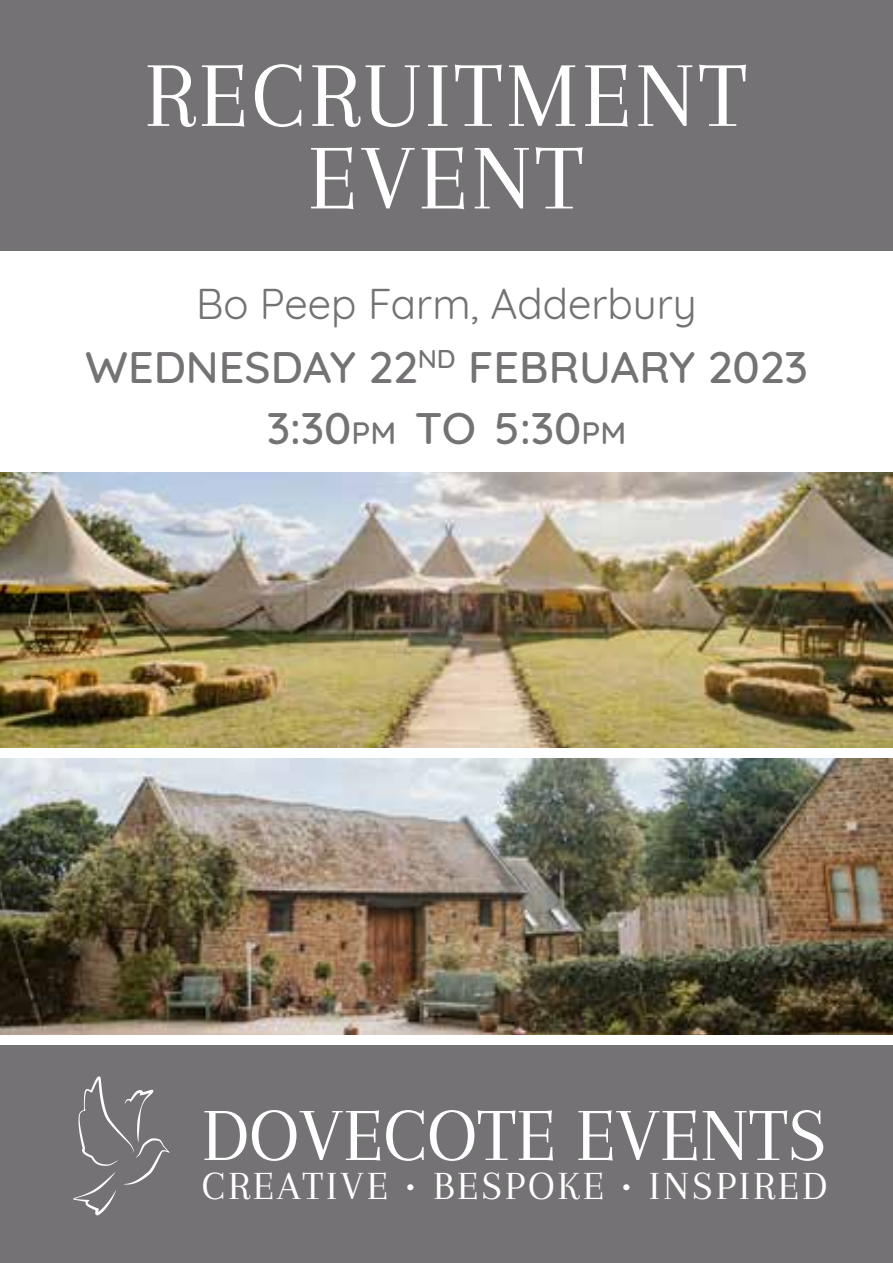
<style>
.page{position:relative;width:893px;height:1263px;background:#fff}
.page>*{position:absolute;margin:0;border:0;box-sizing:border-box;transform-origin:0 0}
.t1{font:96px/82.5px "Arapey";letter-spacing:.035em;color:#fff;text-align:center}
.t2{font:77.7px "Arapey";color:#fff}
.t3{font:500 45px/60.9px "Quicksand";color:#747274;text-align:center}
.t4{font:42px "Quicksand";color:#747274}
.t5{font:41.4px "Arapey";letter-spacing:.07em;color:#fff}
.s1{font-size:31.5px}
</style>
<div class="page">
<div style="left:0;top:1045px;width:893px;height:218px;background:#747274"></div>
<div style="left:0;top:0;width:893px;height:250px;background:#747274"></div>
<img style="left:0;top:472px;width:893px;height:276px">
<img style="left:0;top:759px;width:893px;height:275px">
<svg style="left:73px;top:1076px;width:97px;height:139px"></svg>
<h1 class="t1" style="left:144px;top:54px;width:604px">RECRUITMENT<br>EVENT</h1>
<p class="t4" style="left:196px;top:271px;width:502px">Bo Peep Farm, Adderbury</p>
<p class="t3" style="left:85px;top:332px;width:724px">WEDNESDAY 22<sup>ND</sup> FEBRUARY 2023<br>3:30<span class="s1">pm</span> TO 5:30<span class="s1">pm</span></p>
<h2 class="t2" style="left:202px;top:1092px;width:626px">DOVECOTE EVENTS</h2>
<p class="t5" style="left:202px;top:1163px;width:627px">CREATIVE • BESPOKE • INSPIRED</p>
</div>
